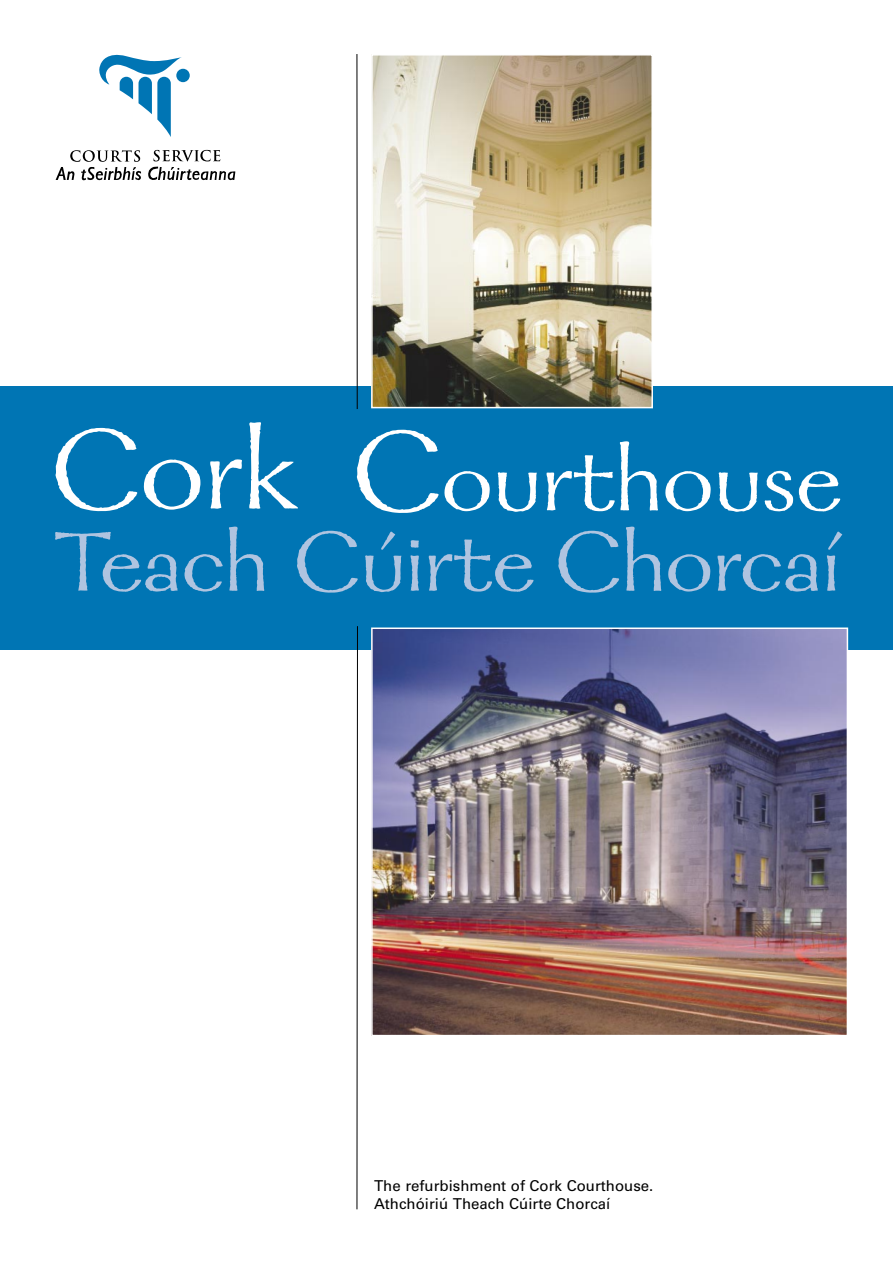
<style>
.page{position:relative;width:893px;height:1262px;background:#fff}
.page>*{position:absolute;margin:0;border:0;box-sizing:border-box;transform-origin:0 0}
.t1{font:101.7px "Galahad";color:#fff}
.t2{font:94.5px "Galahad";color:#afc4e0}
.t3{font:15px/18px "Univers";color:#000}
.s1{font-size:127.05px}
</style>
<div class="page">
<div style="left:0;top:386px;width:892px;height:263px;background:#0075b4"></div>
<img style="left:374px;top:57px;width:276px;height:348px">
<div style="left:371px;top:54px;width:282px;height:354px;border:2px solid #fff"></div>
<img style="left:374px;top:630px;width:471px;height:403px">
<div style="left:371px;top:627px;width:477px;height:409px;border:2px solid #fff"></div>
<hr style="left:356px;top:54px;width:1px;height:355px;background:#000">
<svg style="left:356px;top:626px;width:2px;height:584px"></svg>
<div style="left:176px;top:69px;width:14px;height:13px;background:#0075b4;border-radius:50%"></div>
<svg style="left:99px;top:54px;width:83px;height:83px"></svg>
<svg style="left:153px;top:150px;width:67px;height:11px"></svg>
<svg style="left:148px;top:167px;width:87px;height:14px"></svg>
<svg style="left:56px;top:150px;width:85px;height:31px"></svg>
<h1 class="t1" style="left:50px;top:440px;width:793px"><span class="s1">Cork C</span>ourthouse</h1>
<h2 class="t2" style="left:55px;top:525px;width:786px">Teach Cúirte Chorcaí</h2>
<p class="t3" style="left:374px;top:1178px;width:281px">The refurbishment of Cork Courthouse.<br>Athchóiriú Theach Cúirte Chorcaí</p>
</div>
